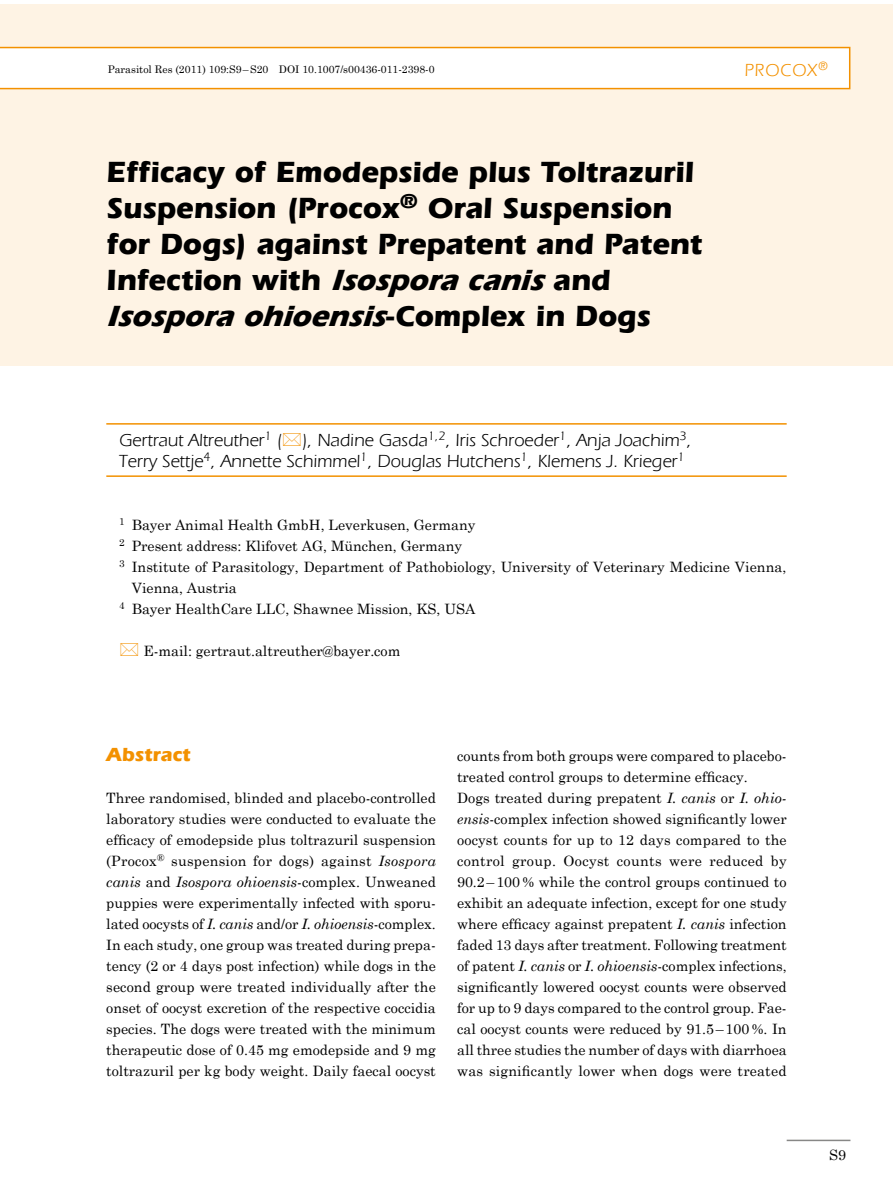
<style>
.page{position:relative;width:893px;height:1187px;background:#fff}
.page>*{position:absolute;margin:0;border:0;box-sizing:border-box;transform-origin:0 0}
.t1{font:700 30px/36px "Itc Eras";letter-spacing:-.005em;color:#000}
.t2{font:700 19.5px "Itc Eras";color:#f39100}
.t3{font:18px/21px "ITC Eras Std";color:#000}
.t4{font:18px "ITC Eras Std";letter-spacing:.05em;color:#f39100}
.t5{font:14.25px/21px "Century Schoolbook";color:#000;text-align:justify}
.t6{font:10.5px "Century Schoolbook";color:#000}
.s1{font-style:italic}
</style>
<div class="page">
<hr style="left:787px;top:1139px;width:63px;height:1px;background:#878786">
<div style="left:0;top:4px;width:893px;height:362px;background:#fef3e4"></div>
<svg style="left:0;top:47px;width:850px;height:42px;background:#fef8f0"></svg>
<hr style="left:106px;top:423px;width:681px;height:1px;background:#f39100">
<hr style="left:106px;top:475px;width:681px;height:2px;background:#f39100">
<p class="t6" style="left:108px;top:62px;width:328px">Parasitol Res (2011) 109:S9–S20 DOI 10.1007/s00436-011-2398-0</p>
<p class="t4" style="left:744px;top:60px;width:85px">Procox<sup>®</sup></p>
<h1 class="t1" style="left:106px;top:154px;width:597px">Efficacy of Emodepside plus Toltrazuril Suspension (Procox<sup>®</sup> Oral Suspension for Dogs) against Prepatent and Patent Infection with <span class="s1">Isospora canis</span>and <span class="s1">Isospora ohioensis</span>- C o m p l e x i n D o g s</h1>
<p class="t3" style="left:119px;top:429px;width:574px">Gertraut Altreuther<sup>1</sup> ( ), Nadine Gasda<sup>1,2</sup>, Iris Schroeder<sup>1</sup>, Anja Joachim<sup>3</sup>,<br>Terry Settje<sup>4</sup>, Annette Schimmel<sup>1</sup>, Douglas Hutchens<sup>1</sup>, Klemens J. Krieger<sup>1</sup></p>
<p class="t5" style="left:119px;top:514px;width:358px"><sup>1</sup> Bayer Animal Health GmbH, Leverkusen, Germany</p>
<p class="t5" style="left:119px;top:535px;width:345px"><sup>2</sup> Present address: Klifovet AG, München, Germany</p>
<p class="t5" style="left:119px;top:556px;width:669px"><sup>3</sup> Institute of Parasitology, Department of Pathobiology, University of Veterinary Medicine Vienna,</p>
<p class="t5" style="left:132px;top:577px;width:107px">Vienna, Austria</p>
<p class="t5" style="left:119px;top:598px;width:358px"><sup>4</sup> Bayer HealthCare LLC, Shawnee Mission, KS, USA</p>
<p class="t5" style="left:143px;top:640px;width:258px">E-mail: gertraut.altreuther@bayer.com</p>
<h2 class="t2" style="left:106px;top:743px;width:86px">Abstract</h2>
<p class="t5" style="left:106px;top:787px;width:331px">Three randomised, blinded and placebo-controlled laboratory studies were conducted to evaluate the efficacy of emodepside plus toltrazuril suspension (Procox<sup>®</sup> suspension for dogs) against <span class="s1">Isospora canis</span> and <span class="s1">Isospora ohioensis</span>-complex. Unweaned puppies were experimentally infected with sporu&shy;lated oocysts of <span class="s1">I. canis</span> and/or <span class="s1">I. ohioensis</span>-complex.<br>In each study, one group was treated during prepa&shy;tency (2 or 4 days post infection) while dogs in the second group were treated individually after the onset of oocyst excretion of the respective coccidia species. The dogs were treated with the minimum therapeutic dose of 0.45 mg emodepside and 9 mg toltrazuril per kg body weight. Daily faecal oocyst</p>
<p class="t5" style="left:457px;top:745px;width:331px;text-align:left">counts from both groups were compared to placebo&shy;treated control groups to determine efficacy.<br>Dogs treated during prepatent <span class="s1">I. canis</span> or <span class="s1">I. ohio&shy;ensis</span>-complex infection showed significantly lower oocyst counts for up to 12 days compared to the control group. Oocyst counts were reduced by 90.2–100 % while the control groups continued to exhibit an adequate infection, except for one study where efficacy against prepatent <span class="s1">I. canis</span> infection faded 13 days after treatment. Following treatment of patent <span class="s1">I. canis</span> or <span class="s1">I. ohioensis</span>-complex infections, significantly lowered oocyst counts were observed for up to 9 days compared to the control group. Fae&shy;cal oocyst counts were reduced by 91.5–100 %. In all three studies the number of days with diarrhoea was significantly lower when dogs were treated</p>
<p class="t5" style="left:829px;top:1144px;width:18px">S9</p>
</div>
